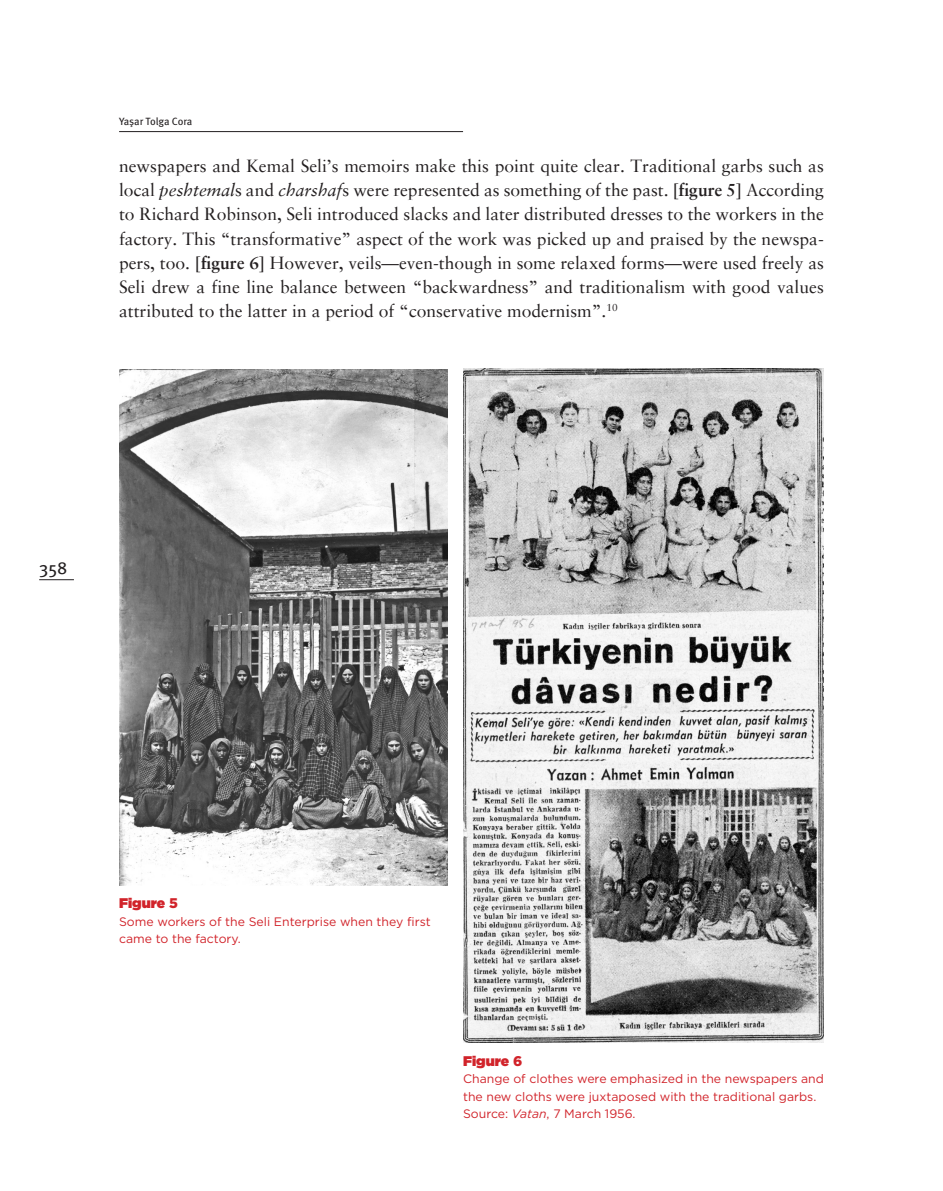
<style>
.page{position:relative;width:943px;height:1191px;background:#fff}
.page>*{position:absolute;margin:0;border:0;box-sizing:border-box;transform-origin:0 0}
.metin_2_iceriden{font:17.5px/24.2px "Sabon TR";color:#231f20;text-align:justify}
.t1{font:17.5px "Meta Pro";color:#231f20}
.tablo_adi{font:900 14px "Gotham";color:#d1232a}
.tablo_aciklama{font:12.25px/17.5px "Gotham";color:#d1232a}
.t2{font:10.5px "Meta Pro";letter-spacing:-.01em;color:#231f20}
.s1{font-style:italic}
.s2{font-weight:700}
.s3{font-style:inherit}
</style>
<div class="page">
<hr style="left:119px;top:131px;width:344px;height:1px;background:#231f20">
<hr style="left:39px;top:579px;width:35px;height:1px;background:#231f20">
<img style="left:119px;top:370px;width:328px;height:515px">
<img style="left:463px;top:368px;width:360px;height:674px">
<p class="t2" style="left:119px;top:115px;width:75px">Yaşar Tolga Cora</p>
<p class="metin_2_iceriden" style="left:119px;top:154px;width:706px">newspapers and Kemal Seli’s memoirs make this point quite clear. Traditional garbs such as local <span class="s1">peshtemal</span>s and <span class="s1">charshaf</span>s were represented as something of the past. <span class="s2">[figure 5]</span> According to Richard Robinson, Seli introduced slacks and later distributed dresses to the workers in the factory. This “transformative” aspect of the work was picked up and praised by the newspa&shy;pers, too. <span class="s2">[figure 6]</span> However, veils—even-though in some relaxed forms—were used freely as Seli drew a fine line balance between “backwardness” and traditionalism with good values attributed to the latter in a period of “conservative modernism”.<sup>10</sup></p>
<p class="t1" style="left:39px;top:557px;width:30px">358</p>
<p class="tablo_adi" style="left:119px;top:893px;width:60px">Figure <span class="s3">5</span></p>
<p class="tablo_aciklama" style="left:119px;top:912px;width:313px">Some workers of the Seli Enterprise when they first came to the factory.</p>
<p class="tablo_adi" style="left:463px;top:1050px;width:61px">Figure <span class="s3">6</span></p>
<p class="tablo_aciklama" style="left:463px;top:1069px;width:362px">Change of clothes were emphasized in the newspapers and the new cloths were juxtaposed with the traditional garbs.<br>Source: <span class="s1">Vatan</span>, 7 March 1956.</p>
</div>
